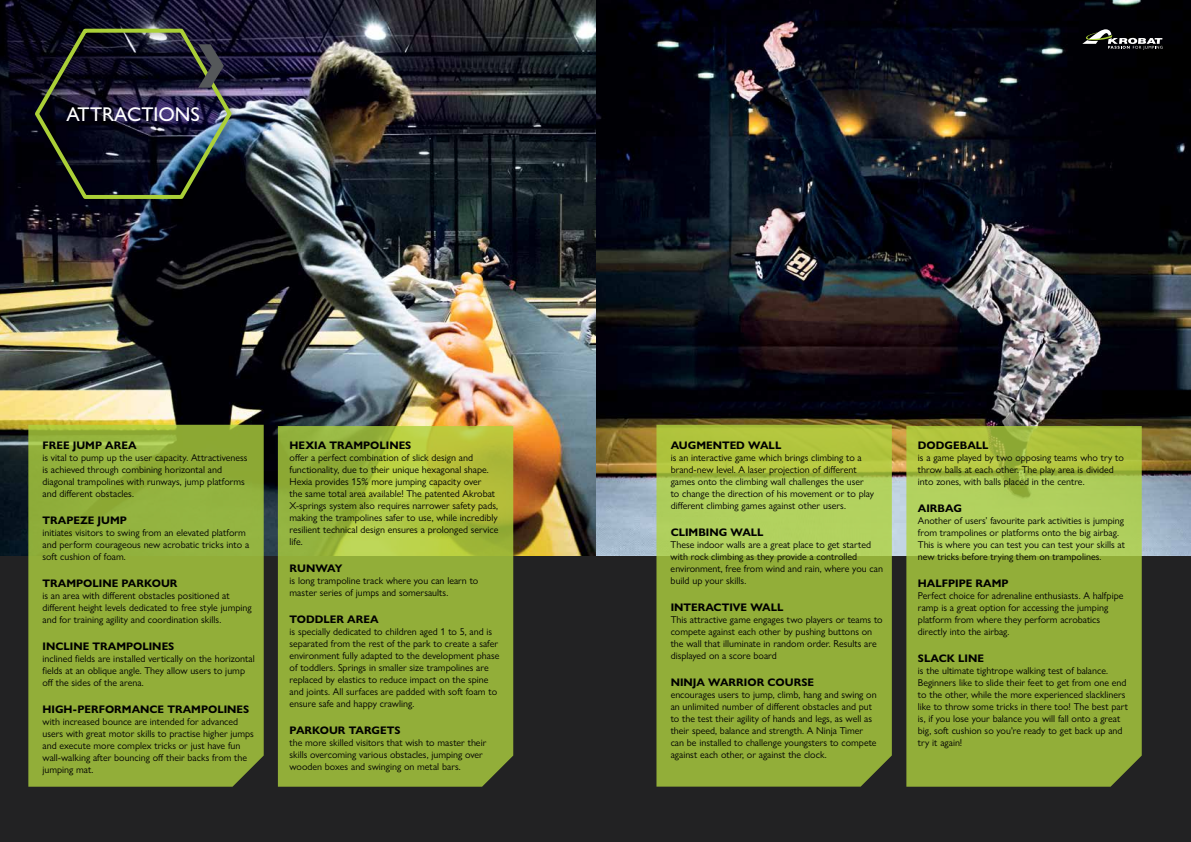
<style>
.page{position:relative;width:1191px;height:842px;background:#fff}
.page>*{position:absolute;margin:0;border:0;box-sizing:border-box;transform-origin:0 0}
.t1{font:500 20px "Gill Sans Nova";color:#fff}
.t2{font:700 11px "Gill Sans Nova";color:#000}
.t3{font:10px/12px "Gill Sans Nova";color:#000}
</style>
<div class="page">
<div style="left:0;top:0;width:595px;height:842px;background:#222223"></div>
<div style="left:596px;top:0;width:595px;height:842px;background:#222223"></div>
<img style="left:0;top:0;width:1191px;height:556px">
<svg style="left:278px;top:426px;width:235px;height:361px;background:#98b23a"></svg>
<svg style="left:906px;top:426px;width:235px;height:361px;background:#9bb641"></svg>
<div style="left:32px;top:24px;width:207px;height:183px;background:#000;opacity:.4"></div>
<img style="left:32px;top:25px;width:202px;height:176px">
<svg style="left:28px;top:425px;width:236px;height:362px;background:#91ad3a"></svg>
<svg style="left:656px;top:425px;width:236px;height:362px;background:#9cb741"></svg>
<svg style="left:1082px;top:29px;width:80px;height:21px;background:#3f403f"></svg>
<h1 class="t1" style="left:66px;top:102px;width:135px">ATTRACTIONS</h1>
<p class="t2" style="left:43px;top:438px;width:96px">FREE JUMP AREA</p>
<p class="t3" style="left:43px;top:451px;width:207px">is vital to pump up the user capacity. Attractiveness is achieved through combining horizontal and diagonal trampolines with runways, jump platforms and different obstacles.</p>
<p class="t2" style="left:43px;top:513px;width:86px">TRAPEZE JUMP</p>
<p class="t3" style="left:43px;top:526px;width:208px">initiates visitors to swing from an elevated platform and perform courageous new acrobatic tricks into a soft cushion of foam.</p>
<p class="t2" style="left:43px;top:576px;width:136px">TRAMPOLINE PARKOUR</p>
<p class="t3" style="left:43px;top:589px;width:211px">is an area with different obstacles positioned at different height levels dedicated to free style jumping and for training agility and coordination skills.</p>
<p class="t2" style="left:43px;top:639px;width:133px">INCLINE TRAMPOLINES</p>
<p class="t3" style="left:43px;top:652px;width:214px">inclined fields are installed vertically on the horizontal fields at an oblique angle. They allow users to jump off the sides of the arena.</p>
<p class="t2" style="left:43px;top:702px;width:208px">HIGH-PERFORMANCE TRAMPOLINES</p>
<p class="t3" style="left:43px;top:715px;width:213px">with increased bounce are intended for advanced users with great motor skills to practise higher jumps and execute more complex tricks or just have fun wall-walking after bouncing off their backs from the jumping mat.</p>
<p class="t2" style="left:289px;top:438px;width:123px">HEXIA TRAMPOLINES</p>
<p class="t3" style="left:289px;top:451px;width:210px">offer a perfect combination of slick design and functionality, due to their unique hexagonal shape.<br>Hexia provides 15% more jumping capacity over<br>the same total area available! The patented Akrobat X-springs system also requires narrower safety pads, making the trampolines safer to use, while incredibly resilient technical design ensures a prolonged service life.</p>
<p class="t2" style="left:289px;top:561px;width:55px">RUNWAY</p>
<p class="t3" style="left:289px;top:574px;width:190px">is long trampoline track where you can learn to master series of jumps and somersaults.</p>
<p class="t2" style="left:289px;top:612px;width:91px">TODDLER AREA</p>
<p class="t3" style="left:289px;top:625px;width:211px">is specially dedicated to children aged 1 to 5, and is separated from the rest of the park to create a safer environment fully adapted to the development phase of toddlers. Springs in smaller size trampolines are replaced by elastics to reduce impact on the spine and joints. All surfaces are padded with soft foam to ensure safe and happy crawling.</p>
<p class="t2" style="left:289px;top:723px;width:112px">PARKOUR TARGETS</p>
<p class="t3" style="left:289px;top:736px;width:198px">the more skilled visitors that wish to master their skills overcoming various obstacles, jumping over wooden boxes and swinging on metal bars.</p>
<p class="t2" style="left:670px;top:438px;width:112px">AUGMENTED WALL</p>
<p class="t3" style="left:670px;top:451px;width:205px">is an interactive game which brings climbing to a brand-new level. A laser projection of different games onto the climbing wall challenges the user to change the direction of his movement or to play different climbing games against other users.</p>
<p class="t2" style="left:670px;top:525px;width:95px">CLIMBING WALL</p>
<p class="t3" style="left:670px;top:538px;width:214px">These indoor walls are a great place to get started with rock climbing as they provide a controlled environment, free from wind and rain, where you can build up your skills.</p>
<p class="t2" style="left:670px;top:600px;width:114px">INTERACTIVE WALL</p>
<p class="t3" style="left:670px;top:613px;width:213px">This attractive game engages two players or teams to compete against each other by pushing buttons on the wall that illuminate in random order. Results are displayed on a score board</p>
<p class="t2" style="left:670px;top:675px;width:145px">NINJA WARRIOR COURSE</p>
<p class="t3" style="left:670px;top:688px;width:207px">encourages users to jump, climb, hang and swing on an unlimited number of different obstacles and put to the test their agility of hands and legs, as well as their speed, balance and strength. A Ninja Timer can be installed to challenge youngsters to compete against each other, or against the clock.</p>
<p class="t2" style="left:918px;top:438px;width:72px">DODGEBALL</p>
<p class="t3" style="left:918px;top:451px;width:207px">is a game played by two opposing teams who try to throw balls at each other. The play area is divided into zones, with balls placed in the centre.</p>
<p class="t2" style="left:918px;top:501px;width:45px">AIRBAG</p>
<p class="t3" style="left:918px;top:514px;width:209px">Another of users’ favourite park activities is jumping from trampolines or platforms onto the big airbag.<br>This is where you can test you can test your skills at new tricks before trying them on trampolines.</p>
<p class="t2" style="left:918px;top:576px;width:92px">HALFPIPE RAMP</p>
<p class="t3" style="left:918px;top:589px;width:207px">Perfect choice for adrenaline enthusiasts. A halfpipe ramp is a great option for accessing the jumping platform from where they perform acrobatics directly into the airbag.</p>
<p class="t2" style="left:918px;top:651px;width:67px">SLACK LINE</p>
<p class="t3" style="left:918px;top:664px;width:212px">is the ultimate tightrope walking test of balance.<br>Beginners like to slide their feet to get from one end to the other, while the more experienced slackliners like to throw some tricks in there too! The best part is, if you lose your balance you will fall onto a great big, soft cushion so you're ready to get back up and try it again!</p>
</div>
